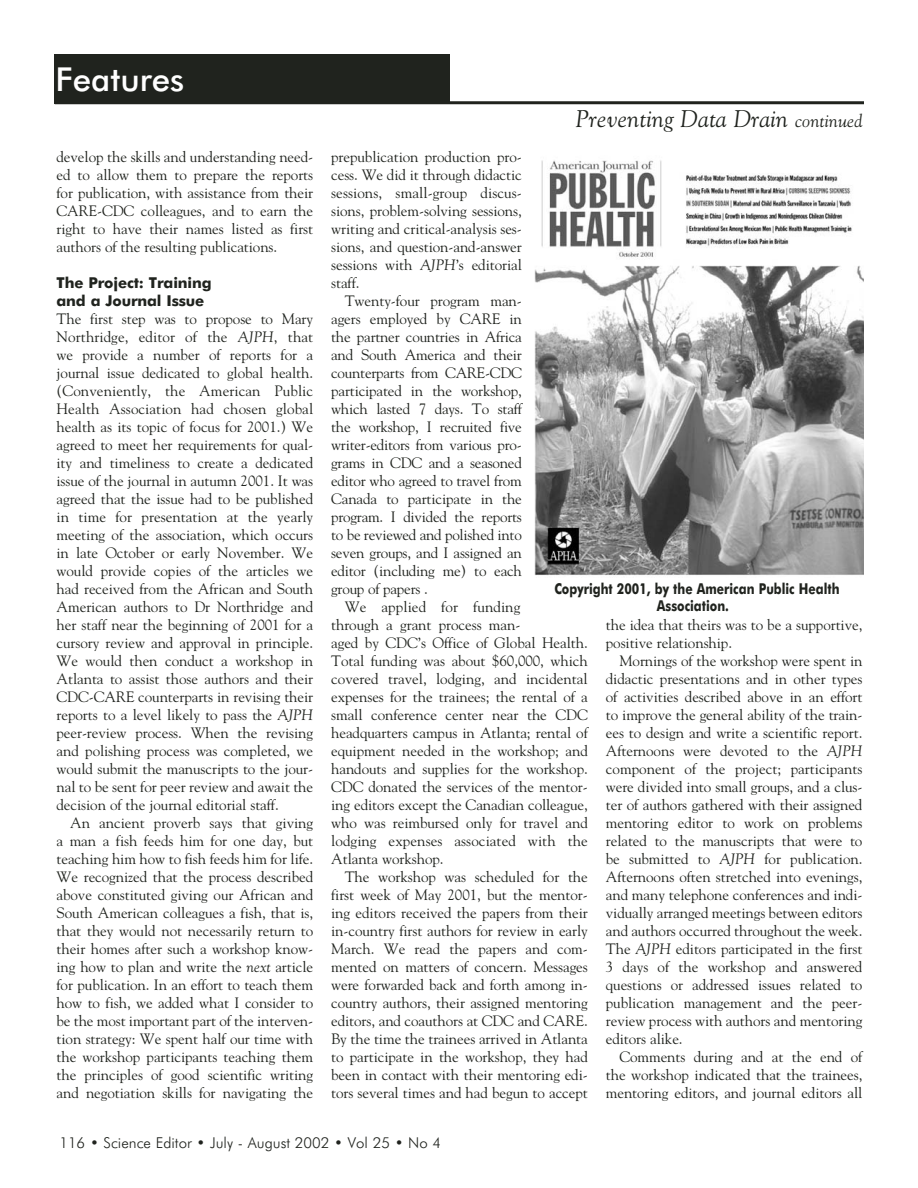
<style>
.page{position:relative;width:918px;height:1188px;background:#fff}
.page>*{position:absolute;margin:0;border:0;box-sizing:border-box;transform-origin:0 0}
.t1{font:500 33px "Futura BT";color:#fff}
.t2{font:italic 24px "Goudy";letter-spacing:.01em;color:#20231e}
.t3{font:15px/18px "Goudy";letter-spacing:-.005em;color:#20231e;text-align:justify}
.t4{font:700 15px/16.5px "Futura BT";color:#20231e;text-align:center;scale:.8 1}
.t5{font:300 15px "Futura BT";color:#20231e}
.t6{font:700 15px/18px "Futura BT";color:#20231e}
.s1{font-style:italic}
.s2{font-size:18px}
</style>
<div class="page">
<div style="left:54px;top:54px;width:396px;height:49px;background:#20231e"></div>
<hr style="left:55px;top:101px;width:809px;height:3px;background:#20231e">
<img style="left:534px;top:160px;width:330px;height:416px">
<h1 class="t1" style="left:56px;top:68px;width:130px">Features</h1>
<p class="t3" style="left:57px;top:149px;width:258px">develop the skills and understanding need&shy;ed to allow them to prepare the reports for publication, with assistance from their CARE-CDC colleagues, and to earn the right to have their names listed as first authors of the resulting publications.</p>
<p class="t6" style="left:57px;top:275px;width:157px">The Project: Training and a Journal Issue</p>
<p class="t3" style="left:57px;top:311px;width:258px">The first step was to propose to Mary Northridge, editor of the <span class="s1">AJPH</span>, that we provide a number of reports for a journal issue dedicated to global health. (Conveniently, the American Public Health Association had chosen global health as its topic of focus for 2001.) We agreed to meet her requirements for qual&shy;ity and timeliness to create a dedicated issue of the journal in autumn 2001. It was agreed that the issue had to be published in time for presentation at the yearly meeting of the association, which occurs in late October or early November. We would provide copies of the articles we had received from the African and South American authors to Dr Northridge and her staff near the beginning of 2001 for a cursory review and approval in principle.<br>We would then conduct a workshop in Atlanta to assist those authors and their CDC-CARE counterparts in revising their reports to a level likely to pass the <span class="s1">AJPH </span>peer-review process. When the revising and polishing process was completed, we would submit the manuscripts to the jour&shy;nal to be sent for peer review and await the decision of the journal editorial staff.</p>
<p class="t3" style="left:57px;top:815px;width:258px;text-indent:14px">An ancient proverb says that giving a man a fish feeds him for one day, but teaching him how to fish feeds him for life.<br>We recognized that the process described above constituted giving our African and South American colleagues a fish, that is, that they would not necessarily return to their homes after such a workshop know&shy;ing how to plan and write the <span class="s1">next</span> article for publication. In an effort to teach them how to fish, we added what I consider to be the most important part of the interven&shy;tion strategy: We spent half our time with the workshop participants teaching them the principles of good scientific writing and negotiation skills for navigating the</p>
<h2 class="t2" style="left:575px;top:109px;width:289px">Preventing Data Drain <span class="s2">continued</span></h2>
<p class="t3" style="left:331px;top:149px;width:192px">prepublication production pro&shy;cess. We did it through didactic sessions, small-group discus&shy;sions, problem-solving sessions, writing and critical-analysis ses&shy;sions, and question-and-answer sessions with <span class="s1">AJPH</span>’s editorial staff.</p>
<p class="t3" style="left:331px;top:293px;width:192px;text-indent:14px">Twenty-four program man&shy;agers employed by CARE in the partner countries in Africa and South America and their counterparts from CARE-CDC participated in the workshop, which lasted 7 days. To staff the workshop, I recruited five writer-editors from various pro&shy;grams in CDC and a seasoned editor who agreed to travel from Canada to participate in the program. I divided the reports to be reviewed and polished into seven groups, and I assigned an editor (including me) to each group of papers .</p>
<p class="t3" style="left:331px;top:599px;width:258px;text-align:left;text-indent:14px">We applied for funding<br>through a grant process man-<br>aged by CDC’s Office of Global Health.<br>Total funding was about $60,000, which covered travel, lodging, and incidental expenses for the trainees; the rental of a small conference center near the CDC headquarters campus in Atlanta; rental of equipment needed in the workshop; and handouts and supplies for the workshop.<br>CDC donated the services of the mentor&shy;ing editors except the Canadian colleague, who was reimbursed only for travel and lodging expenses associated with the Atlanta workshop.</p>
<p class="t3" style="left:331px;top:869px;width:258px;text-indent:14px">The workshop was scheduled for the first week of May 2001, but the mentor&shy;ing editors received the papers from their in-country first authors for review in early March. We read the papers and com&shy;mented on matters of concern. Messages were forwarded back and forth among in&shy;country authors, their assigned mentoring editors, and coauthors at CDC and CARE.<br>By the time the trainees arrived in Atlanta to participate in the workshop, they had been in contact with their mentoring edi&shy;tors several times and had begun to accept</p>
<p class="t4" style="left:554px;top:582px;width:358px">Copyright 2001, by the American Public Health<br>Association.</p>
<p class="t3" style="left:606px;top:617px;width:258px">the idea that theirs was to be a supportive, positive relationship.</p>
<p class="t3" style="left:606px;top:653px;width:258px;text-indent:14px">Mornings of the workshop were spent in didactic presentations and in other types of activities described above in an effort to improve the general ability of the train&shy;ees to design and write a scientific report.<br>Afternoons were devoted to the <span class="s1">AJPH </span>component of the project; participants were divided into small groups, and a clus&shy;ter of authors gathered with their assigned mentoring editor to work on problems related to the manuscripts that were to be submitted to <span class="s1">AJPH</span> for publication.<br>Afternoons often stretched into evenings, and many telephone conferences and indi&shy;vidually arranged meetings between editors and authors occurred throughout the week.<br>The <span class="s1">AJPH</span> editors participated in the first 3 days of the workshop and answered questions or addressed issues related to publication management and the peer&shy;review process with authors and mentoring editors alike.</p>
<p class="t3" style="left:606px;top:1049px;width:258px;text-indent:14px">Comments during and at the end of the workshop indicated that the trainees, mentoring editors, and journal editors all</p>
<p class="t5" style="left:59px;top:1138px;width:383px">116 • Science Editor • July - August 2002 • Vol 25 • No 4</p>
</div>
